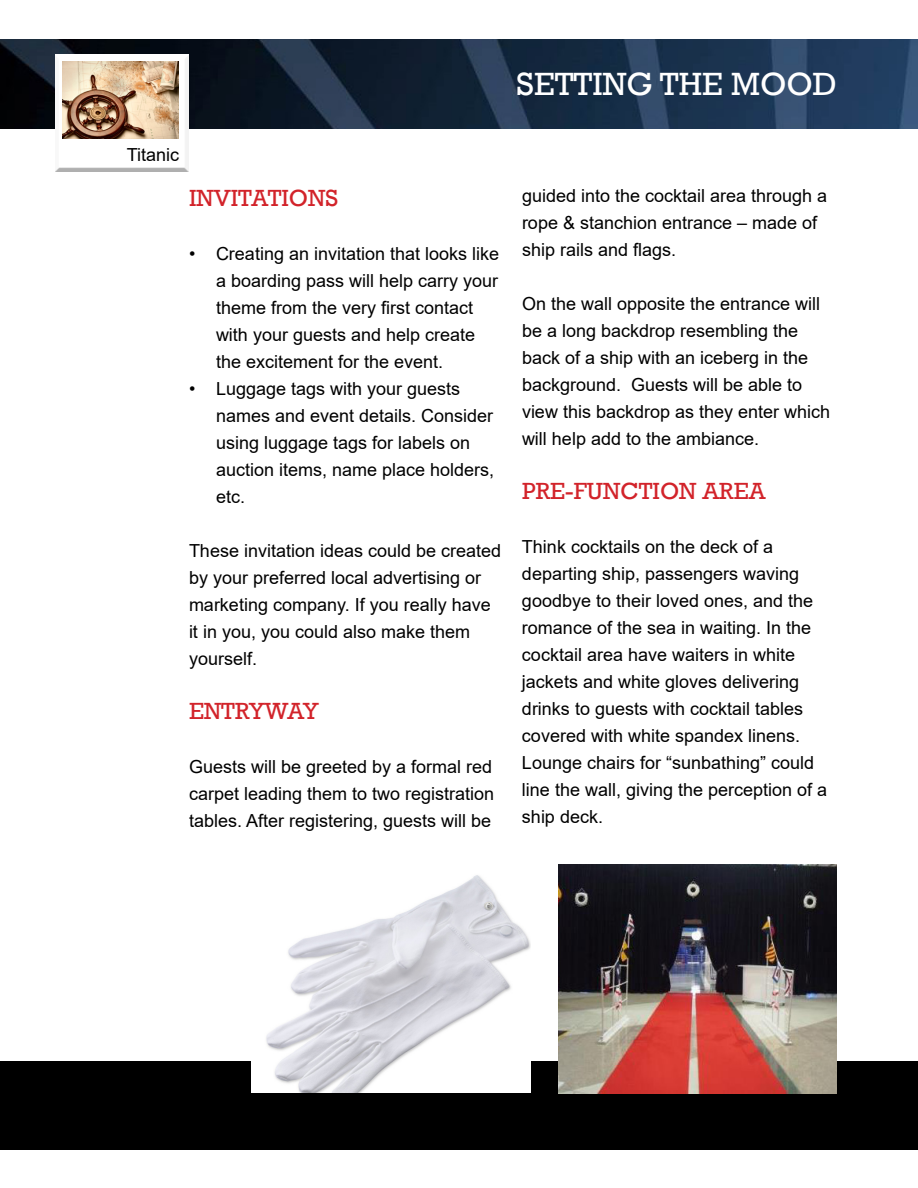
<style>
.page{position:relative;width:918px;height:1188px;background:#fff}
.page>*{position:absolute;margin:0;border:0;box-sizing:border-box;transform-origin:0 0}
.t1{font:33px "Rockwell";color:#fff}
.t2{font:24px "Rockwell";color:#d2232a}
.t3{font:18px/27px "Arial";color:#000}
</style>
<div class="page">
<div style="left:0;top:1061px;width:918px;height:89px;background:#000"></div>
<img style="left:0;top:40px;width:918px;height:88px">
<div style="left:49px;top:48px;width:145px;height:11px;background:#fff;opacity:.75"></div>
<div style="left:49px;top:54px;width:145px;height:119px;background:#000;opacity:.45"></div>
<img style="left:63px;top:62px;width:115px;height:77px">
<img style="left:558px;top:864px;width:279px;height:229px">
<img style="left:252px;top:875px;width:278px;height:218px">
<h1 class="t1" style="left:517px;top:64px;width:322px">SETTING THE MOOD</h1>
<p class="t3" style="left:127px;top:141px;width:54px">Titanic</p>
<h2 class="t2" style="left:189px;top:184px;width:151px">INVITATIONS</h2>
<p class="t3" style="left:216px;top:240px;width:285px;text-indent:-27px">• Creating an invitation that looks like a boarding pass will help carry your theme from the very first contact with your guests and help create the excitement for the event.</p>
<p class="t3" style="left:216px;top:375px;width:280px;text-indent:-27px">• Luggage tags with your guests names and event details. Consider using luggage tags for labels on auction items, name place holders, etc.</p>
<p class="t3" style="left:189px;top:537px;width:314px">These invitation ideas could be created by your preferred local advertising or marketing company. If you really have it in you, you could also make them yourself.</p>
<h2 class="t2" style="left:189px;top:697px;width:131px">ENTRYWAY</h2>
<p class="t3" style="left:189px;top:753px;width:307px;text-align:justify">Guests will be greeted by a formal red carpet leading them to two registration tables. After registering, guests will be</p>
<p class="t3" style="left:522px;top:182px;width:307px">guided into the cocktail area through a rope &amp; stanchion entrance – made of ship rails and flags.</p>
<p class="t3" style="left:522px;top:290px;width:310px">On the wall opposite the entrance will be a long backdrop resembling the back of a ship with an iceberg in the background. Guests will be able to view this backdrop as they enter which will help add to the ambiance.</p>
<h2 class="t2" style="left:522px;top:477px;width:245px">PRE-FUNCTION AREA</h2>
<p class="t3" style="left:522px;top:533px;width:307px">Think cocktails on the deck of a departing ship, passengers waving goodbye to their loved ones, and the romance of the sea in waiting. In the cocktail area have waiters in white jackets and white gloves delivering drinks to guests with cocktail tables covered with white spandex linens.<br>Lounge chairs for “sunbathing” could line the wall, giving the perception of a ship deck.</p>
</div>
